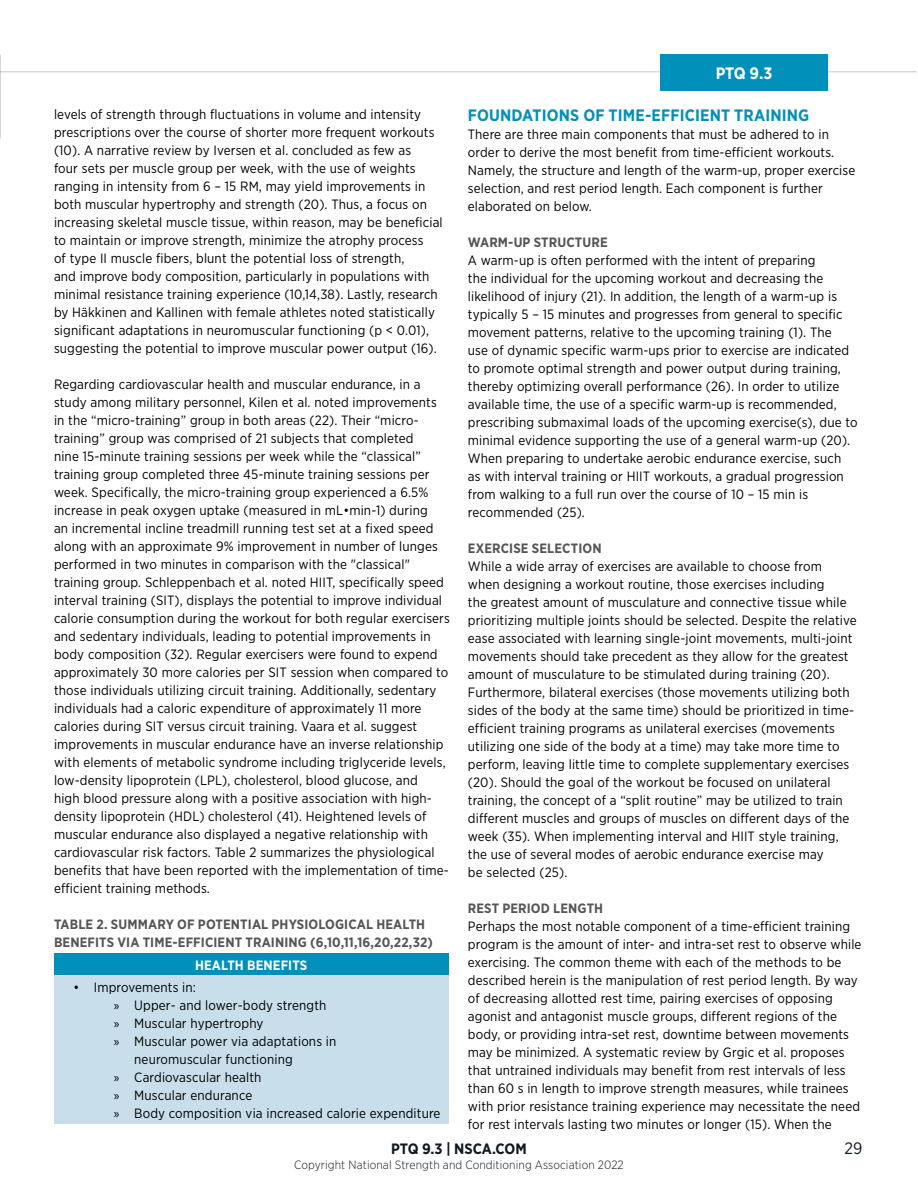
<style>
.page{position:relative;width:918px;height:1188px;background:#fff}
.page>*{position:absolute;margin:0;border:0;box-sizing:border-box;transform-origin:0 0}
.t1{font:700 16.5px "Gotham Narrow";letter-spacing:.01em;color:#0090ba}
.t2{font:700 16.5px "Gotham Narrow";color:#fff}
.t3{font:16.5px "Gotham Narrow";color:#111920}
.t4{font:700 15px "Gotham Narrow";color:#111920}
.t5{font:13.5px/18px "Gotham Narrow";letter-spacing:.01em;color:#000}
.t6{font:700 13.5px/18px "Gotham Narrow";letter-spacing:.01em;color:#56565a}
.t7{font:700 13.5px "Gotham Narrow";letter-spacing:.01em;color:#fff}
.t8{font:300 12px "Gotham Narrow";letter-spacing:.01em;color:#111920}
.s1{font-family:"Myriad Pro"}
</style>
<div class="page">
<hr style="left:0;top:71px;width:916px;height:1px;background:#cac8c7">
<div style="left:660px;top:54px;width:168px;height:36px;background:#0090ba"></div>
<div style="left:54px;top:953px;width:394px;height:23px;background:#0090ba"></div>
<div style="left:54px;top:976px;width:394px;height:148px;background:#c8dfeb"></div>
<p class="t5" style="left:54px;top:105px;width:390px">levels of strength through fluctuations in volume and intensity prescriptions over the course of shorter more frequent workouts (10). A narrative review by Iversen et al. concluded as few as<br>four sets per muscle group per week, with the use of weights ranging in intensity from 6 – 15 RM, may yield improvements in both muscular hypertrophy and strength (20). Thus, a focus on increasing skeletal muscle tissue, within reason, may be beneficial to maintain or improve strength, minimize the atrophy process<br>of type II muscle fibers, blunt the potential loss of strength,<br>and improve body composition, particularly in populations with minimal resistance training experience (10,14,38). Lastly, research by Häkkinen and Kallinen with female athletes noted statistically significant adaptations in neuromuscular functioning (p &lt; 0.01), suggesting the potential to improve muscular power output (16).</p>
<p class="t5" style="left:54px;top:375px;width:397px">Regarding cardiovascular health and muscular endurance, in a study among military personnel, Kilen et al. noted improvements in the “micro-training” group in both areas (22). Their “micro&shy;training” group was comprised of 21 subjects that completed<br>nine 15-minute training sessions per week while the “classical” training group completed three 45-minute training sessions per week. Specifically, the micro-training group experienced a 6.5% increase in peak oxygen uptake (measured in mL•min-1) during<br>an incremental incline treadmill running test set at a fixed speed along with an approximate 9% improvement in number of lunges performed in two minutes in comparison with the "classical" training group. Schleppenbach et al. noted HIIT, specifically speed interval training (SIT), displays the potential to improve individual calorie consumption during the workout for both regular exercisers and sedentary individuals, leading to potential improvements in body composition (32). Regular exercisers were found to expend approximately 30 more calories per SIT session when compared to those individuals utilizing circuit training. Additionally, sedentary individuals had a caloric expenditure of approximately 11 more calories during SIT versus circuit training. Vaara et al. suggest improvements in muscular endurance have an inverse relationship with elements of metabolic syndrome including triglyceride levels, low-density lipoprotein (LPL), cholesterol, blood glucose, and<br>high blood pressure along with a positive association with high&shy;density lipoprotein (HDL) cholesterol (41). Heightened levels of muscular endurance also displayed a negative relationship with cardiovascular risk factors. Table 2 summarizes the physiological benefits that have been reported with the implementation of time&shy;efficient training methods.</p>
<p class="t6" style="left:54px;top:915px;width:381px">TABLE 2. SUMMARY OF POTENTIAL PHYSIOLOGICAL HEALTH<br>BENEFITS VIA TIME-EFFICIENT TRAINING (6,10,11,16,20,22,32)</p>
<p class="t7" style="left:195px;top:956px;width:114px">HEALTH BENEFITS</p>
<p class="t5" style="left:73px;top:978px;width:124px">• Improvements in:</p>
<p class="t5" style="left:114px;top:996px;width:214px"><span class="s1">»</span> Upper- and lower-body strength</p>
<p class="t5" style="left:114px;top:1014px;width:151px"><span class="s1">»</span> Muscular hypertrophy</p>
<p class="t5" style="left:114px;top:1032px;width:224px"><span class="s1">»</span> Muscular power via adaptations in</p>
<p class="t5" style="left:134px;top:1050px;width:160px">neuromuscular functioning</p>
<p class="t5" style="left:114px;top:1068px;width:149px"><span class="s1">»</span> Cardiovascular health</p>
<p class="t5" style="left:114px;top:1086px;width:140px"><span class="s1">»</span> Muscular endurance</p>
<p class="t5" style="left:114px;top:1104px;width:328px"><span class="s1">»</span> Body composition via increased calorie expenditure</p>
<p class="t2" style="left:716px;top:62px;width:58px">PTQ 9.3</p>
<p class="t1" style="left:468px;top:105px;width:343px">FOUNDATIONS OF TIME-EFFICIENT TRAINING</p>
<p class="t5" style="left:468px;top:125px;width:389px">There are three main components that must be adhered to in order to derive the most benefit from time-efficient workouts.<br>Namely, the structure and length of the warm-up, proper exercise selection, and rest period length. Each component is further elaborated on below.</p>
<p class="t6" style="left:468px;top:233px;width:141px">WARM-UP STRUCTURE</p>
<p class="t5" style="left:468px;top:251px;width:391px">A warm-up is often performed with the intent of preparing<br>the individual for the upcoming workout and decreasing the likelihood of injury (21). In addition, the length of a warm-up is typically 5 – 15 minutes and progresses from general to specific movement patterns, relative to the upcoming training (1). The<br>use of dynamic specific warm-ups prior to exercise are indicated to promote optimal strength and power output during training, thereby optimizing overall performance (26). In order to utilize available time, the use of a specific warm-up is recommended, prescribing submaximal loads of the upcoming exercise(s), due to minimal evidence supporting the use of a general warm-up (20).<br>When preparing to undertake aerobic endurance exercise, such<br>as with interval training or HIIT workouts, a gradual progression from walking to a full run over the course of 10 – 15 min is recommended (25).</p>
<p class="t6" style="left:468px;top:539px;width:135px">EXERCISE SELECTION</p>
<p class="t5" style="left:468px;top:557px;width:390px">While a wide array of exercises are available to choose from when designing a workout routine, those exercises including<br>the greatest amount of musculature and connective tissue while prioritizing multiple joints should be selected. Despite the relative ease associated with learning single-joint movements, multi-joint movements should take precedent as they allow for the greatest amount of musculature to be stimulated during training (20).<br>Furthermore, bilateral exercises (those movements utilizing both sides of the body at the same time) should be prioritized in time&shy;efficient training programs as unilateral exercises (movements utilizing one side of the body at a time) may take more time to perform, leaving little time to complete supplementary exercises (20). Should the goal of the workout be focused on unilateral training, the concept of a “split routine” may be utilized to train different muscles and groups of muscles on different days of the week (35). When implementing interval and HIIT style training, the use of several modes of aerobic endurance exercise may<br>be selected (25).</p>
<p class="t6" style="left:468px;top:899px;width:137px">REST PERIOD LENGTH</p>
<p class="t5" style="left:468px;top:917px;width:395px">Perhaps the most notable component of a time-efficient training program is the amount of inter- and intra-set rest to observe while exercising. The common theme with each of the methods to be described herein is the manipulation of rest period length. By way of decreasing allotted rest time, pairing exercises of opposing agonist and antagonist muscle groups, different regions of the body, or providing intra-set rest, downtime between movements may be minimized. A systematic review by Grgic et al. proposes that untrained individuals may benefit from rest intervals of less than 60 s in length to improve strength measures, while trainees with prior resistance training experience may necessitate the need for rest intervals lasting two minutes or longer (15). When the</p>
<p class="t4" style="left:391px;top:1139px;width:137px">PTQ 9.3 | NSCA.COM</p>
<p class="t3" style="left:845px;top:1138px;width:19px">29</p>
<p class="t8" style="left:294px;top:1157px;width:331px">Copyright National Strength and Conditioning Association 2022</p>
</div>
